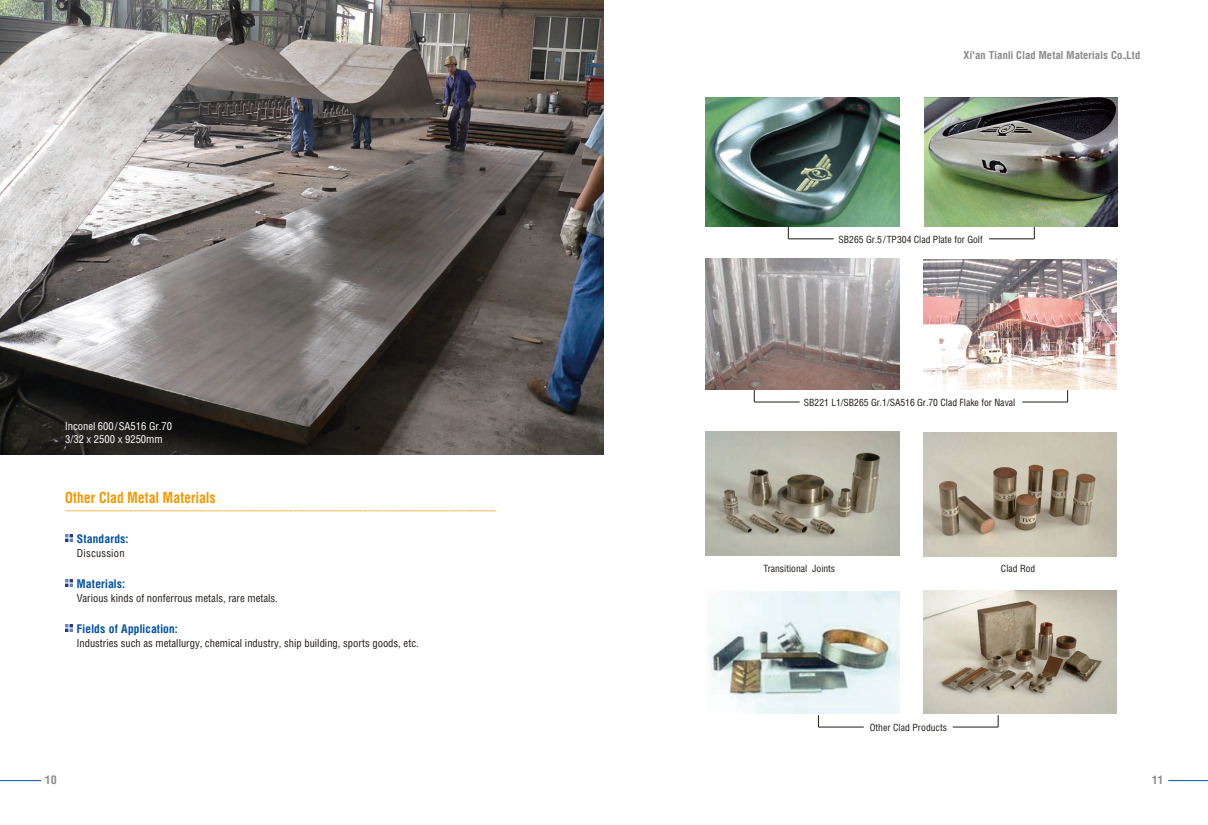
<style>
.page{position:relative;width:1208px;height:825px;background:#fff}
.page>*{position:absolute;margin:0;border:0;box-sizing:border-box;transform-origin:0 0}
.t1{font:700 15.4px "Helios Cond";letter-spacing:.02em;color:#f39800;scale:.91 1}
.t2{font:700 12px "Helios Cond";letter-spacing:.02em;color:#0051a4}
.t3{font:700 12px "Helios Cond";color:#898989}
.t4{font:11px "Helios Cond";color:#231916}
.t5{font:11px/13.2px "Helios Cond";color:#fff}
.t6{font:700 11px "Helios Cond";letter-spacing:.02em;color:#898989}
.t7{font:11px "Helios Cond";letter-spacing:.02em;color:#231916}
.t8{font:10px "Helios Cond";color:#231916}
.t9{font:300 10px "Helios Cond";color:#f39800}
</style>
<div class="page">
<hr style="left:0;top:780px;width:41px;height:1px;background:#0051a4">
<hr style="left:1168px;top:780px;width:40px;height:1px;background:#0051a4">
<img style="left:0;top:0;width:604px;height:454px">
<svg style="left:65px;top:535px;width:7px;height:7px"></svg>
<svg style="left:65px;top:579px;width:7px;height:7px"></svg>
<svg style="left:65px;top:625px;width:7px;height:7px"></svg>
<img style="left:705px;top:432px;width:194px;height:124px">
<img style="left:923px;top:591px;width:193px;height:123px">
<img style="left:705px;top:98px;width:194px;height:129px">
<img style="left:924px;top:98px;width:193px;height:129px">
<svg style="left:754px;top:390px;width:1px;height:12px"></svg>
<svg style="left:818px;top:715px;width:1px;height:12px"></svg>
<svg style="left:1034px;top:227px;width:1px;height:12px"></svg>
<svg style="left:1067px;top:390px;width:1px;height:12px"></svg>
<svg style="left:997px;top:715px;width:1px;height:12px"></svg>
<hr style="left:788px;top:238px;width:45px;height:1px;background:#231916">
<hr style="left:754px;top:402px;width:45px;height:1px;background:#231916">
<hr style="left:818px;top:727px;width:46px;height:1px;background:#231916">
<hr style="left:989px;top:238px;width:45px;height:1px;background:#231916">
<hr style="left:1022px;top:402px;width:45px;height:1px;background:#231916">
<hr style="left:952px;top:727px;width:46px;height:1px;background:#231916">
<img style="left:705px;top:258px;width:194px;height:132px">
<img style="left:923px;top:259px;width:193px;height:131px">
<img style="left:923px;top:432px;width:193px;height:124px">
<img style="left:706px;top:591px;width:193px;height:122px">
<p class="t6" style="left:963px;top:49px;width:178px">Xi'an Tianli Clad Metal Materials Co.,Ltd</p>
<p class="t8" style="left:838px;top:233px;width:146px">SB265 Gr.5/TP304 Clad Plate for Golf</p>
<p class="t5" style="left:65px;top:419px;width:108px">Inconel 600/SA516 Gr.70<br>3/32 x 2500 x 9250mm</p>
<p class="t1" style="left:65px;top:489px;width:167px">Other Clad Metal Materials</p>
<p class="t9" style="left:65px;top:501px;width:433px">_________________________________________________________________________________________________________</p>
<p class="t2" style="left:77px;top:531px;width:53px">Standards:</p>
<p class="t7" style="left:77px;top:546px;width:49px">Discussion</p>
<p class="t2" style="left:77px;top:576px;width:49px">Materials:</p>
<p class="t4" style="left:77px;top:591px;width:202px">Various kinds of nonferrous metals, rare metals.</p>
<p class="t2" style="left:77px;top:621px;width:102px">Fields of Application:</p>
<p class="t4" style="left:77px;top:636px;width:343px">Industries such as metallurgy, chemical industry, ship building, sports goods, etc.</p>
<p class="t8" style="left:804px;top:396px;width:213px">SB221 L1/SB265 Gr.1/SA516 Gr.70 Clad Flake for Naval</p>
<p class="t8" style="left:763px;top:562px;width:73px">Transitional Joints</p>
<p class="t8" style="left:1001px;top:562px;width:36px">Clad Rod</p>
<p class="t8" style="left:869px;top:721px;width:79px">Other Clad Products</p>
<p class="t3" style="left:45px;top:772px;width:13px">10</p>
<p class="t3" style="left:1152px;top:772px;width:13px">11</p>
</div>
